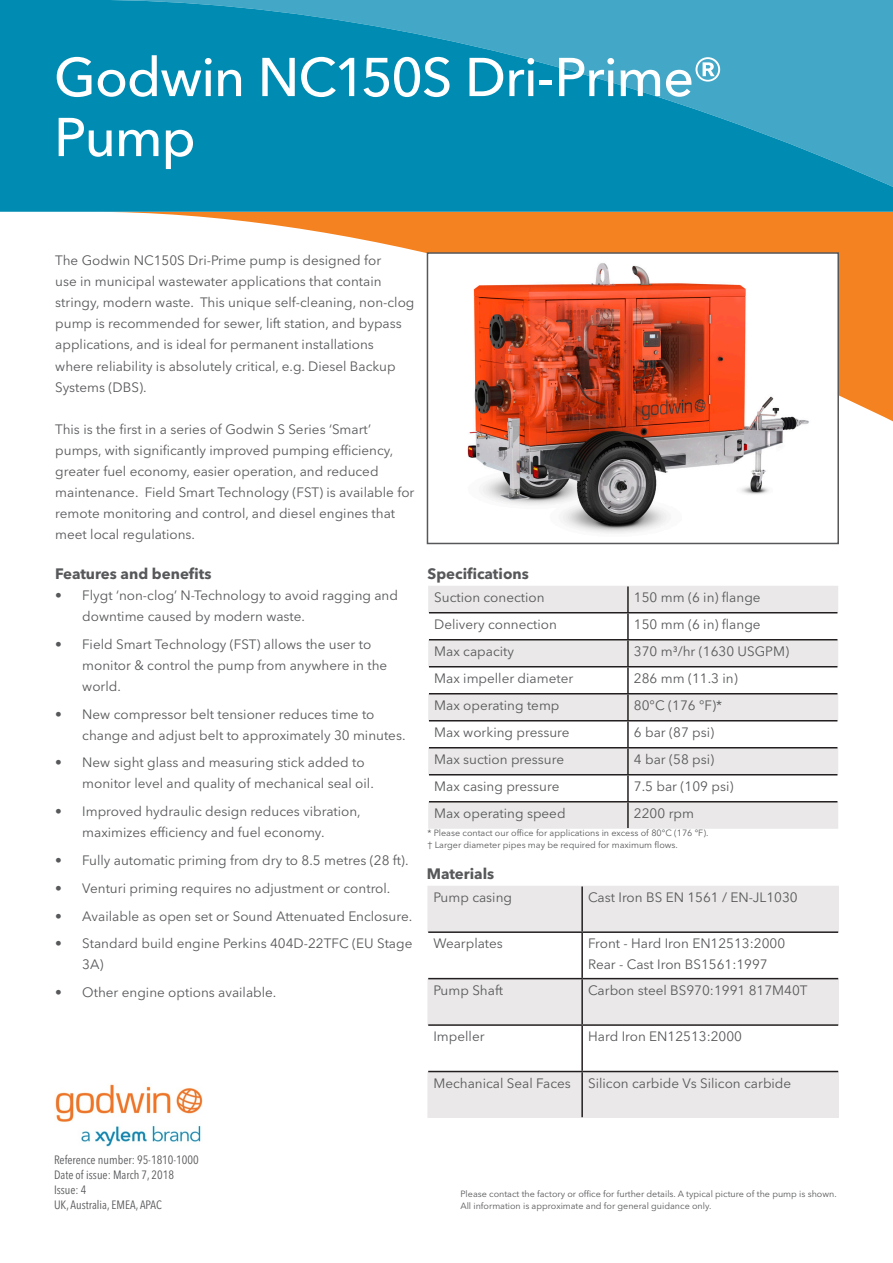
<style>
.page{position:relative;width:893px;height:1263px;background:#fff}
.page>*{position:absolute;margin:0;border:0;box-sizing:border-box;transform-origin:0 0}
.t1{font:500 54px/60px "Avenir Next LT Pro";letter-spacing:-.02em;color:#fff}
.Subhead{font:700 15px "Avenir Next LT Pro";color:#57585a}
.Body{font:13.5px/21px "Avenir Next LT Pro";color:#57585a}
.Address{font:condensed 12px "Avenir Next LT Pro";color:#57585a}
.Legal_Copy{font:9px/12px "Avenir Next LT Pro";color:#57585a}
</style>
<div class="page">
<svg style="left:114px;top:212px;width:779px;height:218px"></svg>
<svg style="left:0;top:0;width:893px;height:212px;background:#1192b8"></svg>
<img style="left:430px;top:255px;width:406px;height:278px">
<div style="left:427px;top:252px;width:412px;height:292px;border:2px solid #57585a"></div>
<div style="left:428px;top:586px;width:410px;height:243px;background:#eae8e8"></div>
<svg style="left:428px;top:613px;width:410px;height:189px"></svg>
<hr style="left:627px;top:586px;width:2px;height:26px;background:#231f20">
<hr style="left:429px;top:612px;width:199px;height:1px;background:#231f20">
<hr style="left:628px;top:612px;width:209px;height:1px;background:#231f20">
<hr style="left:627px;top:613px;width:2px;height:26px;background:#231f20">
<hr style="left:429px;top:639px;width:199px;height:1px;background:#231f20">
<hr style="left:628px;top:639px;width:209px;height:1px;background:#231f20">
<hr style="left:627px;top:640px;width:2px;height:26px;background:#231f20">
<hr style="left:429px;top:666px;width:199px;height:1px;background:#231f20">
<hr style="left:628px;top:666px;width:209px;height:1px;background:#231f20">
<hr style="left:627px;top:667px;width:2px;height:26px;background:#231f20">
<hr style="left:429px;top:693px;width:199px;height:1px;background:#231f20">
<hr style="left:628px;top:693px;width:209px;height:1px;background:#231f20">
<hr style="left:627px;top:694px;width:2px;height:26px;background:#231f20">
<hr style="left:429px;top:720px;width:199px;height:1px;background:#231f20">
<hr style="left:628px;top:720px;width:209px;height:1px;background:#231f20">
<hr style="left:627px;top:721px;width:2px;height:26px;background:#231f20">
<hr style="left:429px;top:747px;width:199px;height:1px;background:#231f20">
<hr style="left:628px;top:747px;width:209px;height:1px;background:#231f20">
<hr style="left:627px;top:748px;width:2px;height:26px;background:#231f20">
<hr style="left:429px;top:774px;width:199px;height:1px;background:#231f20">
<hr style="left:628px;top:774px;width:209px;height:1px;background:#231f20">
<hr style="left:627px;top:775px;width:2px;height:26px;background:#231f20">
<hr style="left:429px;top:801px;width:199px;height:1px;background:#231f20">
<hr style="left:628px;top:801px;width:209px;height:1px;background:#231f20">
<hr style="left:627px;top:802px;width:2px;height:26px;background:#231f20">
<img style="left:55px;top:1084px;width:148px;height:63px">
<div style="left:427px;top:886px;width:412px;height:232px;background:#eae8e8"></div>
<svg style="left:427px;top:932px;width:412px;height:139px"></svg>
<hr style="left:581px;top:886px;width:2px;height:45px;background:#231f20">
<hr style="left:428px;top:931px;width:154px;height:2px;background:#231f20">
<hr style="left:582px;top:931px;width:256px;height:2px;background:#231f20">
<hr style="left:581px;top:933px;width:2px;height:45px;background:#231f20">
<hr style="left:428px;top:978px;width:154px;height:1px;background:#231f20">
<hr style="left:582px;top:978px;width:256px;height:1px;background:#231f20">
<hr style="left:581px;top:979px;width:2px;height:45px;background:#231f20">
<hr style="left:428px;top:1024px;width:154px;height:2px;background:#231f20">
<hr style="left:582px;top:1024px;width:256px;height:2px;background:#231f20">
<hr style="left:581px;top:1026px;width:2px;height:45px;background:#231f20">
<hr style="left:428px;top:1071px;width:154px;height:1px;background:#231f20">
<hr style="left:582px;top:1071px;width:256px;height:1px;background:#231f20">
<hr style="left:581px;top:1072px;width:2px;height:45px;background:#231f20">
<p class="t1" style="left:54px;top:47px;width:671px">Godwin NC150S Dri-Prime®<br>Pump</p>
<p class="Body" style="left:55px;top:250px;width:361px">The Godwin NC150S Dri-Prime pump is designed for<br>use in municipal wastewater applications that contain stringy, modern waste. This unique self-cleaning, non-clog pump is recommended for sewer, lift station, and bypass applications, and is ideal for permanent installations where reliability is absolutely critical, e.g. Diesel Backup Systems (DBS).</p>
<p class="Body" style="left:55px;top:418px;width:361px">This is the first in a series of Godwin S Series ‘Smart’ pumps, with significantly improved pumping efficiency, greater fuel economy, easier operation, and reduced maintenance. Field Smart Technology (FST) is available for remote monitoring and control, and diesel engines that meet local regulations.</p>
<p class="Subhead" style="left:55px;top:564px;width:158px">Features and benefits</p>
<p class="Body" style="left:82px;top:585px;width:317px;text-indent:-27px">• Flygt ‘non-clog’ N-Technology to avoid ragging and downtime caused by modern waste.</p>
<p class="Body" style="left:82px;top:634px;width:306px;text-indent:-27px">• Field Smart Technology (FST) allows the user to monitor &amp; control the pump from anywhere in the world.</p>
<p class="Body" style="left:82px;top:703px;width:325px;text-indent:-27px">• New compressor belt tensioner reduces time to change and adjust belt to approximately 30 minutes.</p>
<p class="Body" style="left:82px;top:752px;width:293px;text-indent:-27px">• New sight glass and measuring stick added to monitor level and quality of mechanical seal oil.</p>
<p class="Body" style="left:82px;top:801px;width:280px;text-indent:-27px">• Improved hydraulic design reduces vibration, maximizes efficiency and fuel economy.</p>
<p class="Body" style="left:55px;top:850px;width:355px">• Fully automatic priming from dry to 8.5 metres (28 ft).</p>
<p class="Body" style="left:55px;top:878px;width:337px">• Venturi priming requires no adjustment or control.</p>
<p class="Body" style="left:55px;top:905px;width:358px">• Available as open set or Sound Attenuated Enclosure.</p>
<p class="Body" style="left:82px;top:933px;width:332px;text-indent:-27px">• Standard build engine Perkins 404D-22TFC (EU Stage<br>3A)</p>
<p class="Body" style="left:55px;top:982px;width:223px">• Other engine options available.</p>
<p class="Subhead" style="left:427px;top:564px;width:103px">Specifications</p>
<p class="Body" style="left:434px;top:587px;width:112px">Suction conection</p>
<p class="Body" style="left:634px;top:587px;width:128px">150 mm (6 in) flange</p>
<p class="Body" style="left:434px;top:614px;width:124px">Delivery connection</p>
<p class="Body" style="left:634px;top:614px;width:128px">150 mm (6 in) flange</p>
<p class="Body" style="left:434px;top:641px;width:81px">Max capacity</p>
<p class="Body" style="left:634px;top:641px;width:157px">370 m³/hr (1630 USGPM)</p>
<p class="Body" style="left:434px;top:668px;width:141px">Max impeller diameter</p>
<p class="Body" style="left:634px;top:668px;width:105px">286 mm (11.3 in)</p>
<p class="Body" style="left:434px;top:695px;width:127px">Max operating temp</p>
<p class="Body" style="left:634px;top:695px;width:90px">80°C (176 °F)*</p>
<p class="Body" style="left:434px;top:722px;width:137px">Max working pressure</p>
<p class="Body" style="left:634px;top:722px;width:82px">6 bar (87 psi)</p>
<p class="Body" style="left:434px;top:749px;width:131px">Max suction pressure</p>
<p class="Body" style="left:634px;top:749px;width:82px">4 bar (58 psi)</p>
<p class="Body" style="left:434px;top:776px;width:127px">Max casing pressure</p>
<p class="Body" style="left:634px;top:776px;width:101px">7.5 bar (109 psi)</p>
<p class="Body" style="left:434px;top:803px;width:133px">Max operating speed</p>
<p class="Body" style="left:634px;top:803px;width:62px">2200 rpm</p>
<p class="Legal_Copy" style="left:427px;top:827px;width:282px">* Please contact our office for applications in excess of 80°C (176 °F).</p>
<p class="Legal_Copy" style="left:427px;top:839px;width:252px">† Larger diameter pipes may be required for maximum flows.</p>
<p class="Subhead" style="left:427px;top:864px;width:69px">Materials</p>
<p class="Body" style="left:433px;top:887px;width:80px">Pump casing</p>
<p class="Body" style="left:588px;top:887px;width:211px">Cast Iron BS EN 1561 / EN-JL1030</p>
<p class="Body" style="left:433px;top:933px;width:71px">Wearplates</p>
<p class="Body" style="left:588px;top:933px;width:198px">Front - Hard Iron EN12513:2000<br>Rear - Cast Iron BS1561:1997</p>
<p class="Body" style="left:433px;top:980px;width:71px">Pump Shaft</p>
<p class="Body" style="left:588px;top:980px;width:221px">Carbon steel BS970:1991 817M40T</p>
<p class="Body" style="left:433px;top:1026px;width:53px">Impeller</p>
<p class="Body" style="left:588px;top:1026px;width:155px">Hard Iron EN12513:2000</p>
<p class="Body" style="left:433px;top:1072px;width:139px">Mechanical Seal Faces</p>
<p class="Body" style="left:588px;top:1072px;width:205px">Silicon carbide Vs Silicon carbide</p>
<p class="Address" style="left:54px;top:1152px;width:146px">Reference number: 95-1810-1000</p>
<p class="Address" style="left:54px;top:1167px;width:122px">Date of issue: March 7, 2018</p>
<p class="Address" style="left:54px;top:1182px;width:34px">Issue: 4</p>
<p class="Address" style="left:54px;top:1197px;width:109px">UK, Australia, EMEA, APAC</p>
<p class="Legal_Copy" style="left:460px;top:1188px;width:378px">Please contact the factory or office for further details. A typical picture of the pump is shown.<br>All information is approximate and for general guidance only.</p>
</div>
